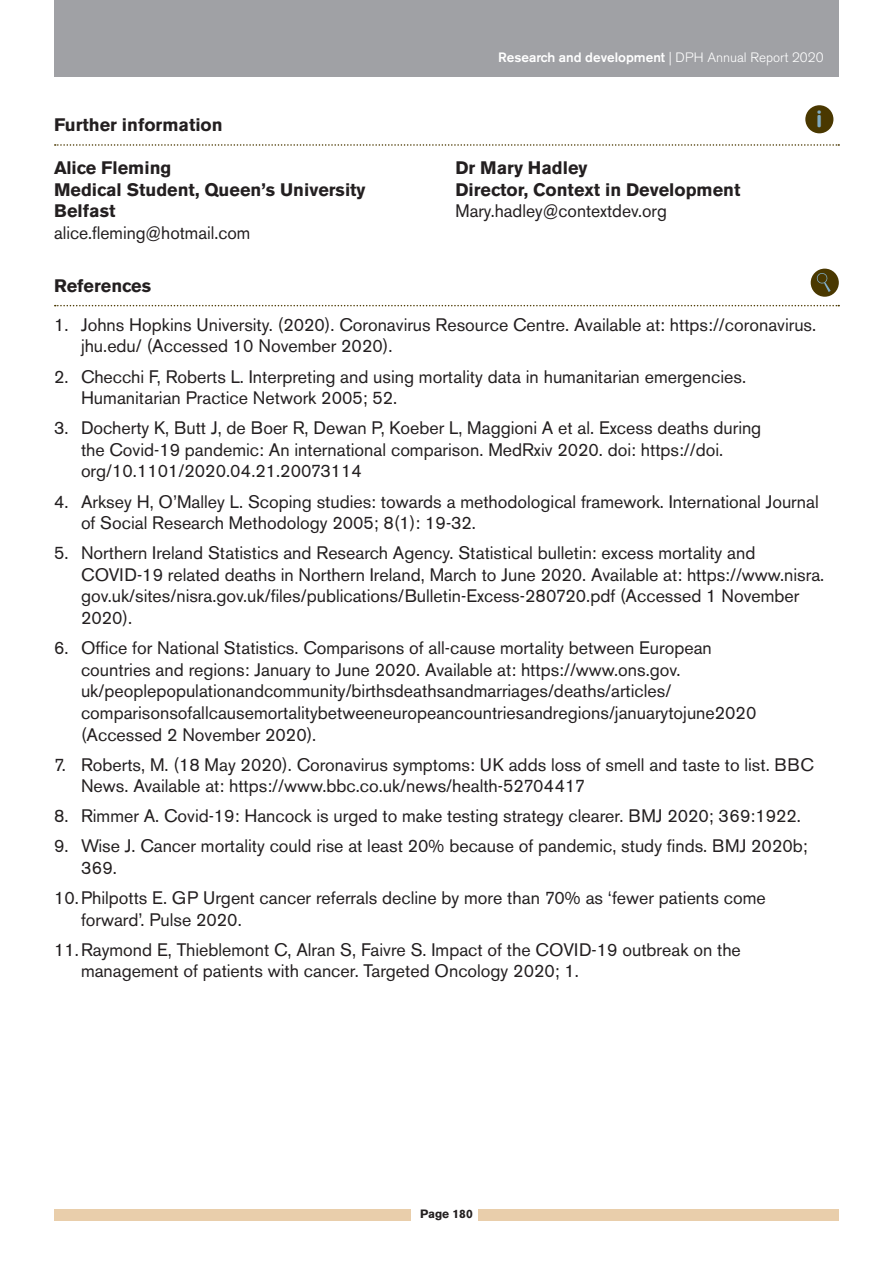
<style>
.page{position:relative;width:893px;height:1263px;background:#fff}
.page>*{position:absolute;margin:0;border:0;box-sizing:border-box;transform-origin:0 0}
.t1{font:700 22.5px "Helvetica Rounded";color:#7fabc3}
.t2{font:18px/21.6px "Akzidenz Grotesk BE";color:#231f20}
.t3{font:700 18px/21.6px "Akzidenz Grotesk BE";color:#231f20}
.t4{font:500 13.5px "Akzidenz Grotesk BE";color:#fff}
.t5{font:700 12px "Akzidenz Grotesk BE";color:#231f20}
.s1{font-weight:300}
</style>
<div class="page">
<div style="left:54px;top:1209px;width:357px;height:11px;background:#e9ceab"></div>
<div style="left:479px;top:1209px;width:360px;height:11px;background:#e9ceab"></div>
<div style="left:54px;top:0;width:785px;height:77px;background:#a0a1a5"></div>
<div style="left:812px;top:270px;width:26px;height:26px;background:#4a3800;border-radius:50%"></div>
<div style="left:811px;top:269px;width:28px;height:28px;border:2px solid #4a3800;border-radius:50%"></div>
<svg style="left:816px;top:272px;width:15px;height:20px"></svg>
<svg style="left:55px;top:305px;width:784px;height:1px"></svg>
<div style="left:806px;top:106px;width:26px;height:26px;background:#4a3800;border-radius:50%"></div>
<div style="left:805px;top:105px;width:28px;height:28px;border:2px solid #4a3800;border-radius:50%"></div>
<svg style="left:55px;top:144px;width:784px;height:2px"></svg>
<p class="t3" style="left:54px;top:114px;width:170px">Further information</p>
<p class="t3" style="left:54px;top:157px;width:313px">Alice Fleming<br>Medical Student, Queen’s University<br>Belfast</p>
<p class="t2" style="left:54px;top:222px;width:198px">alice.fleming@hotmail.com</p>
<p class="t4" style="left:498px;top:49px;width:327px">Research and development <span class="s1">| DPH Annual Report 2020</span></p>
<p class="t3" style="left:455px;top:157px;width:286px">Dr Mary Hadley<br>Director, Context in Development</p>
<p class="t2" style="left:455px;top:200px;width:213px">Mary.hadley@contextdev.org</p>
<p class="t1" style="left:816px;top:105px;width:8px">i</p>
<p class="t3" style="left:54px;top:275px;width:99px">References</p>
<p class="t2" style="left:81px;top:314px;width:737px;text-indent:-27px">1. Johns Hopkins University. (2020). Coronavirus Resource Centre. Available at: https://coronavirus. jhu.edu/ (Accessed 10 November 2020).</p>
<p class="t2" style="left:81px;top:365px;width:667px;text-indent:-27px">2. Checchi F, Roberts L. Interpreting and using mortality data in humanitarian emergencies.<br>Humanitarian Practice Network 2005; 52.</p>
<p class="t2" style="left:81px;top:417px;width:682px;text-indent:-27px">3. Docherty K, Butt J, de Boer R, Dewan P, Koeber L, Maggioni A et al. Excess deaths during the Covid-19 pandemic: An international comparison. MedRxiv 2020. doi: https://doi. org/10.1101/2020.04.21.20073114</p>
<p class="t2" style="left:81px;top:490px;width:739px;text-indent:-27px">4. Arksey H, O’Malley L. Scoping studies: towards a methodological framework. International Journal of Social Research Methodology 2005; 8(1): 19-32.</p>
<p class="t2" style="left:81px;top:542px;width:745px;text-indent:-27px">5. Northern Ireland Statistics and Research Agency. Statistical bulletin: excess mortality and COVID-19 related deaths in Northern Ireland, March to June 2020. Available at: https://www.nisra. gov.uk/sites/nisra.gov.uk/files/publications/Bulletin-Excess-280720.pdf (Accessed 1 November 2020).</p>
<p class="t2" style="left:81px;top:637px;width:677px;text-indent:-27px">6. Office for National Statistics. Comparisons of all-cause mortality between European countries and regions: January to June 2020. Available at: https://www.ons.gov. uk/peoplepopulationandcommunity/birthsdeathsandmarriages/deaths/articles/ comparisonsofallcausemortalitybetweeneuropeancountriesandregions/januarytojune2020 (Accessed 2 November 2020).</p>
<p class="t2" style="left:81px;top:754px;width:734px;text-indent:-27px">7. Roberts, M. (18 May 2020). Coronavirus symptoms: UK adds loss of smell and taste to list. BBC<br>News. Available at: https://www.bbc.co.uk/news/health-52704417</p>
<p class="t2" style="left:54px;top:805px;width:748px">8. Rimmer A. Covid-19: Hancock is urged to make testing strategy clearer. BMJ 2020; 369:1922.</p>
<p class="t2" style="left:81px;top:835px;width:728px;text-indent:-27px">9. Wise J. Cancer mortality could rise at least 20% because of pandemic, study finds. BMJ 2020b;<br>369.</p>
<p class="t2" style="left:81px;top:887px;width:686px;text-indent:-27px">10.Philpotts E. GP Urgent cancer referrals decline by more than 70% as ‘fewer patients come forward’. Pulse 2020.</p>
<p class="t2" style="left:81px;top:939px;width:661px;text-indent:-27px">11.Raymond E, Thieblemont C, Alran S, Faivre S. Impact of the COVID-19 outbreak on the management of patients with cancer. Targeted Oncology 2020; 1.</p>
<p class="t5" style="left:420px;top:1207px;width:54px">Page 180</p>
</div>
